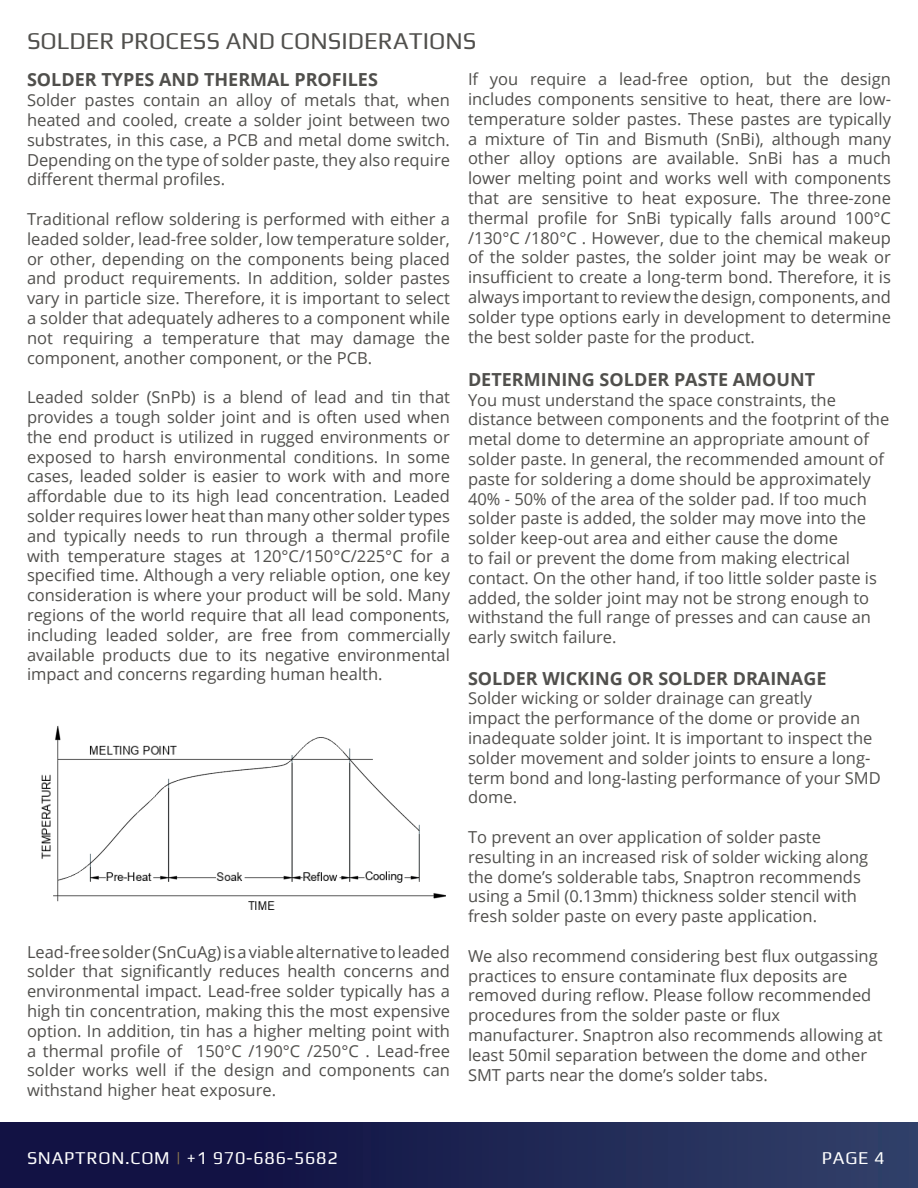
<style>
.page{position:relative;width:918px;height:1188px;background:#fff}
.page>*{position:absolute;margin:0;border:0;box-sizing:border-box;transform-origin:0 0}
.t1{font:24px "Play";color:#51504d}
.t2{font:700 18px "Open Sans";color:#51504d}
.t3{font:18px "Play";letter-spacing:.04em;color:#fff}
.t4{font:700 18px "Open Sans";color:#504f4c}
.t5{font:16.5px/19.8px "Open Sans";color:#504f4c;text-align:justify}
.t6{font:16.5px/19.8px "Open Sans";color:#51504d}
.s1{color:#927d4f}
</style>
<div class="page">
<div style="left:0;top:1122px;width:918px;height:66px;background:linear-gradient(to right,#0b093c,#2f3e67)"></div>
<img style="left:41px;top:726px;width:405px;height:184px">
<p class="t1" style="left:27px;top:25px;width:451px">SOLDER PROCESS AND CONSIDERATIONS</p>
<p class="t4" style="left:27px;top:67px;width:352px">SOLDER TYPES AND THERMAL PROFILES</p>
<p class="t5" style="left:27px;top:90px;width:425px">Solder pastes contain an alloy of metals that, when heated and cooled, create a solder joint between two substrates, in this case, a PCB and metal dome switch.<br>Depending on the type of solder paste, they also require different thermal profiles.</p>
<p class="t5" style="left:27px;top:209px;width:425px">Traditional reflow soldering is performed with either a leaded solder, lead-free solder, low temperature solder, or other, depending on the components being placed and product requirements. In addition, solder pastes vary in particle size. Therefore, it is important to select a solder that adequately adheres to a component while not requiring a temperature that may damage the component, another component, or the PCB.</p>
<p class="t5" style="left:27px;top:387px;width:425px">Leaded solder (SnPb) is a blend of lead and tin that provides a tough solder joint and is often used when the end product is utilized in rugged environments or exposed to harsh environmental conditions. In some cases, leaded solder is easier to work with and more affordable due to its high lead concentration. Leaded solder requires lower heat than many other solder types and typically needs to run through a thermal profile with temperature stages at 120°C/150°C/225°C for a specified time. Although a very reliable option, one key consideration is where your product will be sold. Many regions of the world require that all lead components, including leaded solder, are free from commercially available products due to its negative environmental impact and concerns regarding human health.</p>
<p class="t5" style="left:27px;top:941px;width:425px">Lead-free solder (SnCuAg) is a viable alternative to leaded solder that significantly reduces health concerns and environmental impact. Lead-free solder typically has a high tin concentration, making this the most expensive option. In addition, tin has a higher melting point with a thermal profile of 150°C /190°C /250°C . Lead-free solder works well if the design and components can withstand higher heat exposure.</p>
<p class="t5" style="left:468px;top:69px;width:425px">If you require a lead-free option, but the design includes components sensitive to heat, there are low&shy;temperature solder pastes. These pastes are typically a mixture of Tin and Bismuth (SnBi), although many other alloy options are available. SnBi has a much lower melting point and works well with components that are sensitive to heat exposure. The three-zone thermal profile for SnBi typically falls around 100°C /130°C /180°C . However, due to the chemical makeup of the solder pastes, the solder joint may be weak or insufficient to create a long-term bond. Therefore, it is always important to review the design, components, and solder type options early in development to determine the best solder paste for the product.</p>
<p class="t2" style="left:468px;top:367px;width:349px">DETERMINING SOLDER PASTE AMOUNT</p>
<p class="t6" style="left:468px;top:389px;width:423px">You must understand the space constraints, the distance between components and the footprint of the metal dome to determine an appropriate amount of solder paste. In general, the recommended amount of paste for soldering a dome should be approximately 40% - 50% of the area of the solder pad. If too much solder paste is added, the solder may move into the solder keep-out area and either cause the dome<br>to fail or prevent the dome from making electrical contact. On the other hand, if too little solder paste is added, the solder joint may not be strong enough to withstand the full range of presses and can cause an early switch failure.</p>
<p class="t2" style="left:468px;top:665px;width:360px">SOLDER WICKING OR SOLDER DRAINAGE</p>
<p class="t6" style="left:468px;top:688px;width:414px">Solder wicking or solder drainage can greatly<br>impact the performance of the dome or provide an inadequate solder joint. It is important to inspect the solder movement and solder joints to ensure a long&shy;term bond and long-lasting performance of your SMD dome.</p>
<p class="t6" style="left:468px;top:827px;width:402px">To prevent an over application of solder paste resulting in an increased risk of solder wicking along the dome’s solderable tabs, Snaptron recommends using a 5mil (0.13mm) thickness solder stencil with fresh solder paste on every paste application.</p>
<p class="t6" style="left:468px;top:946px;width:416px">We also recommend considering best flux outgassing practices to ensure contaminate flux deposits are removed during reflow. Please follow recommended procedures from the solder paste or flux manufacturer. Snaptron also recommends allowing at least 50mil separation between the dome and other SMT parts near the dome’s solder tabs.</p>
<p class="t3" style="left:27px;top:1145px;width:312px">SNAPTRON.COM <span class="s1">|</span> +1 970-686-5682</p>
<p class="t3" style="left:822px;top:1145px;width:64px">PAGE 4</p>
</div>
